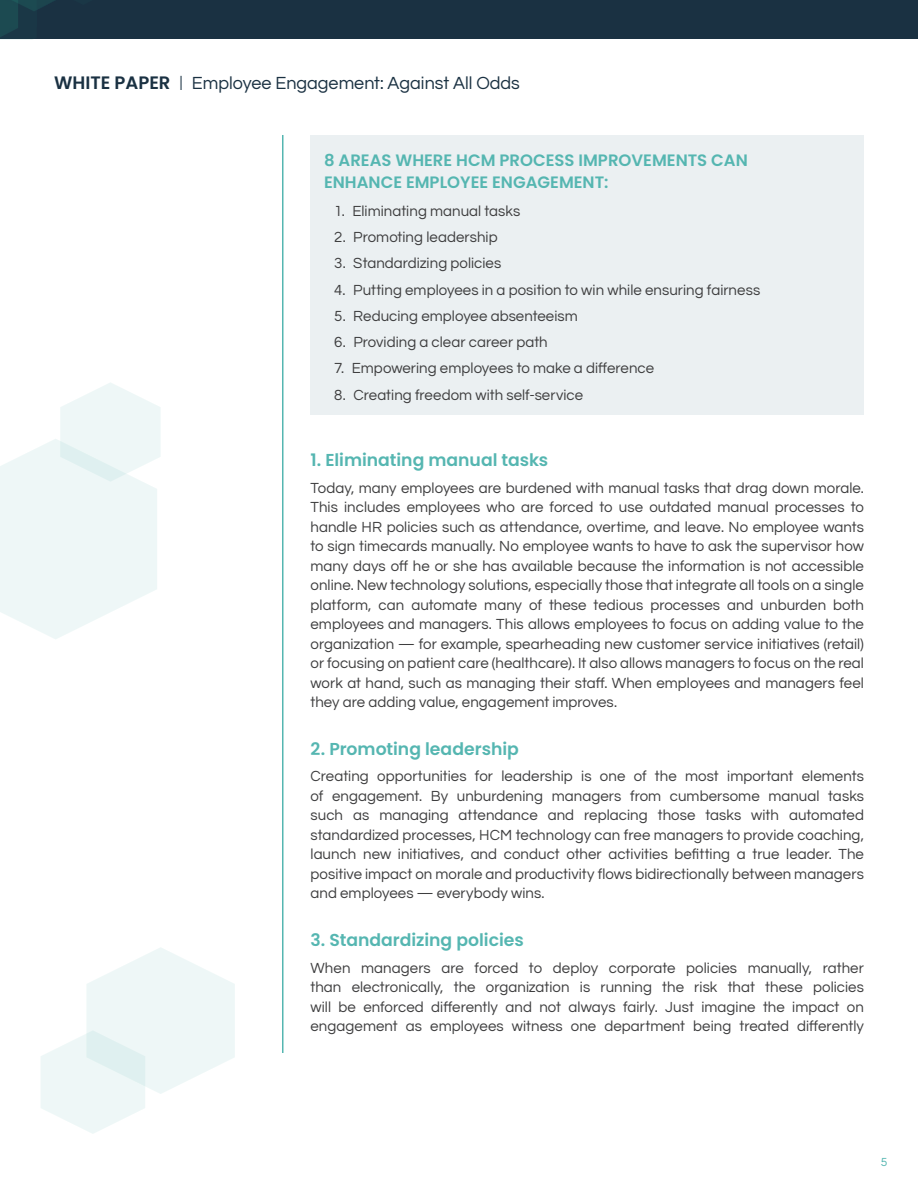
<style>
.page{position:relative;width:918px;height:1188px;background:#fff}
.page>*{position:absolute;margin:0;border:0;box-sizing:border-box;transform-origin:0 0}
.t1{font:18px "Questrial";color:#1a3142}
.Subhead_2016{font:600 17.25px "Poppins";letter-spacing:-.005em;color:#55b6b1}
.Callout_header_2016{font:600 16.5px/22.5px "Poppins";color:#55b6b1}
.Body_2016{font:15px/19.5px "Questrial";letter-spacing:.005em;color:#3e3e3f;text-align:justify}
.t2{font:12px "Questrial";color:#55b6b1}
.s1{font-family:"Poppins";font-weight:600}
.s2{font-family:"Trade Gothic Next LT Pro"}
</style>
<div class="page">
<hr style="left:282px;top:135px;width:2px;height:918px;background:#55b6b1">
<div style="left:0;top:0;width:918px;height:39px;background:#1a3142"></div>
<img style="left:0;top:0;width:55px;height:37px">
<div style="left:310px;top:135px;width:554px;height:280px;background:#ebf0f2"></div>
<svg style="left:41px;top:947px;width:194px;height:187px"></svg>
<svg style="left:0;top:383px;width:161px;height:256px"></svg>
<p class="t1" style="left:54px;top:70px;width:467px"><span class="s1">WHITE PAPER</span> <span class="s2">|</span> Employee Engagement: Against All Odds</p>
<p class="Callout_header_2016" style="left:324px;top:149px;width:425px">8 AREAS WHERE HCM PROCESS IMPROVEMENTS CAN<br>ENHANCE EMPLOYEE ENGAGEMENT:</p>
<p class="Body_2016" style="left:334px;top:202px;width:187px">1. Eliminating manual tasks</p>
<p class="Body_2016" style="left:334px;top:228px;width:165px">2. Promoting leadership</p>
<p class="Body_2016" style="left:334px;top:254px;width:169px">3. Standardizing policies</p>
<p class="Body_2016" style="left:334px;top:281px;width:428px">4. Putting employees in a position to win while ensuring fairness</p>
<p class="Body_2016" style="left:334px;top:307px;width:245px">5. Reducing employee absenteeism</p>
<p class="Body_2016" style="left:334px;top:333px;width:215px">6. Providing a clear career path</p>
<p class="Body_2016" style="left:334px;top:359px;width:321px">7. Empowering employees to make a difference</p>
<p class="Body_2016" style="left:334px;top:386px;width:251px">8. Creating freedom with self-service</p>
<p class="Subhead_2016" style="left:310px;top:450px;width:239px">1. Eliminating manual tasks</p>
<p class="Body_2016" style="left:310px;top:478px;width:555px">Today, many employees are burdened with manual tasks that drag down morale.<br>This includes employees who are forced to use outdated manual processes to handle HR policies such as attendance, overtime, and leave. No employee wants to sign timecards manually. No employee wants to have to ask the supervisor how many days off he or she has available because the information is not accessible online. New technology solutions, especially those that integrate all tools on a single platform, can automate many of these tedious processes and unburden both employees and managers. This allows employees to focus on adding value to the organization — for example, spearheading new customer service initiatives (retail) or focusing on patient care (healthcare). It also allows managers to focus on the real work at hand, such as managing their staff. When employees and managers feel they are adding value, engagement improves.</p>
<p class="Subhead_2016" style="left:310px;top:739px;width:210px">2. Promoting leadership</p>
<p class="Body_2016" style="left:310px;top:767px;width:555px">Creating opportunities for leadership is one of the most important elements of engagement. By unburdening managers from cumbersome manual tasks such as managing attendance and replacing those tasks with automated standardized processes, HCM technology can free managers to provide coaching, launch new initiatives, and conduct other activities befitting a true leader. The positive impact on morale and productivity flows bidirectionally between managers and employees — everybody wins.</p>
<p class="Subhead_2016" style="left:310px;top:930px;width:215px">3. Standardizing policies</p>
<p class="Body_2016" style="left:310px;top:958px;width:555px">When managers are forced to deploy corporate policies manually, rather than electronically, the organization is running the risk that these policies will be enforced differently and not always fairly. Just imagine the impact on engagement as employees witness one department being treated differently</p>
<p class="t2" style="left:881px;top:1154px;width:8px">5</p>
</div>
